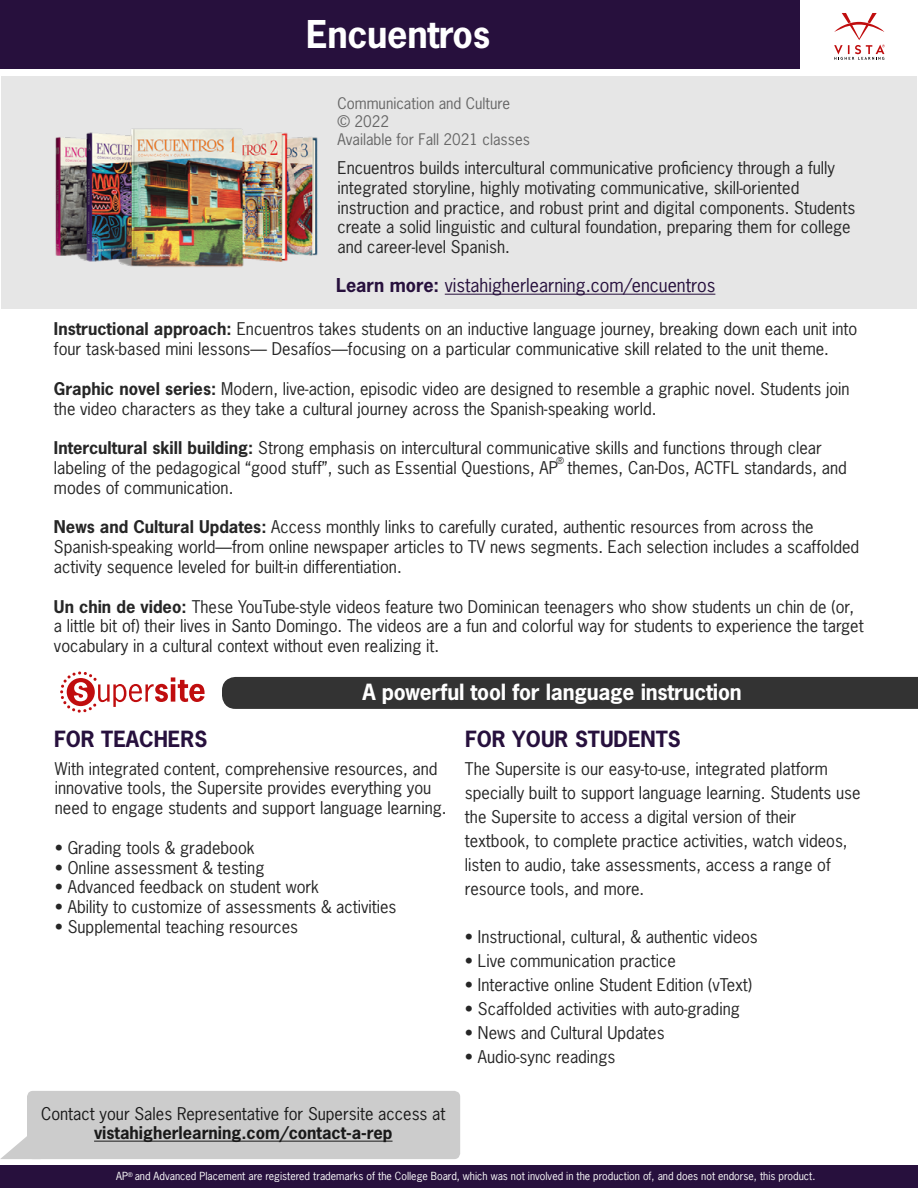
<style>
.page{position:relative;width:918px;height:1188px;background:#fff}
.page>*{position:absolute;margin:0;border:0;box-sizing:border-box;transform-origin:0 0}
.t1{font:700 36px "News Gothic Std";letter-spacing:-.01em;color:#fff}
.t2{font:700 21px "News Gothic Std";letter-spacing:-.01em;color:#fff}
.t3{font:700 21px "News Gothic Std";color:#27103d}
.t4{font:18px "News Gothic Std";color:#27103d}
.t5{font:16.5px/19.8px "News Gothic Std";color:#262626}
.t6{font:16.5px "News Gothic Std";color:#1a1a1a}
.t7{font:700 16.5px "News Gothic Std";color:#1a1a1a}
.t8{font:15px/18px "News Gothic Std";color:#666}
.t9{font:10.5px "News Gothic Std";color:#fff}
.t10{font:9px "News Gothic Std";color:#262626}
.s1{font-weight:700}
</style>
<div class="page">
<div style="left:2px;top:76px;width:915px;height:233px;background:#e6e6e6"></div>
<div style="left:0;top:0;width:800px;height:69px;background:#27103d"></div>
<svg style="left:834px;top:13px;width:51px;height:47px"></svg>
<img style="left:55px;top:128px;width:263px;height:139px">
<svg style="left:60px;top:671px;width:145px;height:42px"></svg>
<div style="left:222px;top:677px;width:696px;height:32px;background:#333"></div>
<div style="left:0;top:1166px;width:918px;height:22px;background:#27103d"></div>
<div style="left:27px;top:1091px;width:433px;height:68px;background:#ccc;border-radius:6px"></div>
<svg style="left:0;top:1136px;width:31px;height:23px"></svg>
<hr style="left:94px;top:1141px;width:299px;height:1px;background:#1a1a1a">
<hr style="left:445px;top:294px;width:270px;height:1px;background:#27103d">
<h1 class="t1" style="left:306px;top:10px;width:185px">Encuentros</h1>
<p class="t8" style="left:338px;top:94px;width:194px">Communication and Culture<br>© 2022<br>Available for Fall 2021 classes</p>
<p class="t5" style="left:338px;top:158px;width:519px">Encuentros builds intercultural communicative proficiency through a fully integrated storyline, highly motivating communicative, skill-oriented instruction and practice, and robust print and digital components. Students create a solid linguistic and cultural foundation, preparing them for college and career-level Spanish.</p>
<p class="t4" style="left:336px;top:274px;width:381px"><span class="s1">Learn more:</span> vistahigherlearning.com/encuentros</p>
<p class="t5" style="left:54px;top:319px;width:805px"><span class="s1">Instructional approach:</span> Encuentros takes students on an inductive language journey, breaking down each unit into four task-based mini lessons— Desafíos—focusing on a particular communicative skill related to the unit theme.</p>
<p class="t5" style="left:54px;top:378px;width:797px"><span class="s1">Graphic novel series:</span> Modern, live-action, episodic video are designed to resemble a graphic novel. Students join the video characters as they take a cultural journey across the Spanish-speaking world.</p>
<p class="t5" style="left:54px;top:438px;width:794px"><span class="s1">Intercultural skill building:</span> Strong emphasis on intercultural communicative skills and functions through clear labeling of the pedagogical “good stuff”, such as Essential Questions, AP themes, Can-Dos, ACTFL standards, and modes of communication.</p>
<p class="t5" style="left:54px;top:517px;width:807px"><span class="s1">News and Cultural Updates:</span> Access monthly links to carefully curated, authentic resources from across the<br>Spanish-speaking world—from online newspaper articles to TV news segments. Each selection includes a scaffolded activity sequence leveled for built-in differentiation.</p>
<p class="t5" style="left:54px;top:596px;width:811px"><span class="s1">Un chin de video:</span> These YouTube-style videos feature two Dominican teenagers who show students un chin de (or, a little bit of) their lives in Santo Domingo. The videos are a fun and colorful way for students to experience the target vocabulary in a cultural context without even realizing it.</p>
<p class="t10" style="left:556px;top:455px;width:9px">®</p>
<p class="t2" style="left:362px;top:678px;width:381px">A powerful tool for language instruction</p>
<p class="t3" style="left:54px;top:725px;width:155px">FOR TEACHERS</p>
<p class="t3" style="left:465px;top:725px;width:217px">FOR YOUR STUDENTS</p>
<p class="t5" style="left:55px;top:758px;width:393px">With integrated content, comprehensive resources, and innovative tools, the Supersite provides everything you need to engage students and support language learning.</p>
<p class="t5" style="left:55px;top:838px;width:201px">• Grading tools &amp; gradebook</p>
<p class="t5" style="left:55px;top:857px;width:211px">• Online assessment &amp; testing</p>
<p class="t5" style="left:55px;top:877px;width:266px">• Advanced feedback on student work</p>
<p class="t5" style="left:55px;top:897px;width:343px">• Ability to customize of assessments &amp; activities</p>
<p class="t5" style="left:55px;top:917px;width:245px">• Supplemental teaching resources</p>
<p class="t5" style="left:465px;top:756px;width:397px;line-height:24px">The Supersite is our easy-to-use, integrated platform specially built to support language learning. Students use the Supersite to access a digital version of their textbook, to complete practice activities, watch videos, listen to audio, take assessments, access a range of resource tools, and more.</p>
<p class="t5" style="left:465px;top:926px;width:294px">• Instructional, cultural, &amp; authentic videos</p>
<p class="t5" style="left:465px;top:950px;width:212px">• Live communication practice</p>
<p class="t5" style="left:465px;top:974px;width:289px">• Interactive online Student Edition (vText)</p>
<p class="t5" style="left:465px;top:998px;width:276px">• Scaffolded activities with auto-grading</p>
<p class="t5" style="left:465px;top:1022px;width:201px">• News and Cultural Updates</p>
<p class="t5" style="left:465px;top:1046px;width:152px">• Audio-sync readings</p>
<p class="t6" style="left:41px;top:1103px;width:406px">Contact your Sales Representative for Supersite access at</p>
<p class="t7" style="left:94px;top:1122px;width:300px">vistahigherlearning.com/contact-a-rep</p>
<p class="t9" style="left:116px;top:1169px;width:701px">AP<sup>®</sup> and Advanced Placement are registered trademarks of the College Board, which was not involved in the production of, and does not endorse, this product.</p>
</div>
